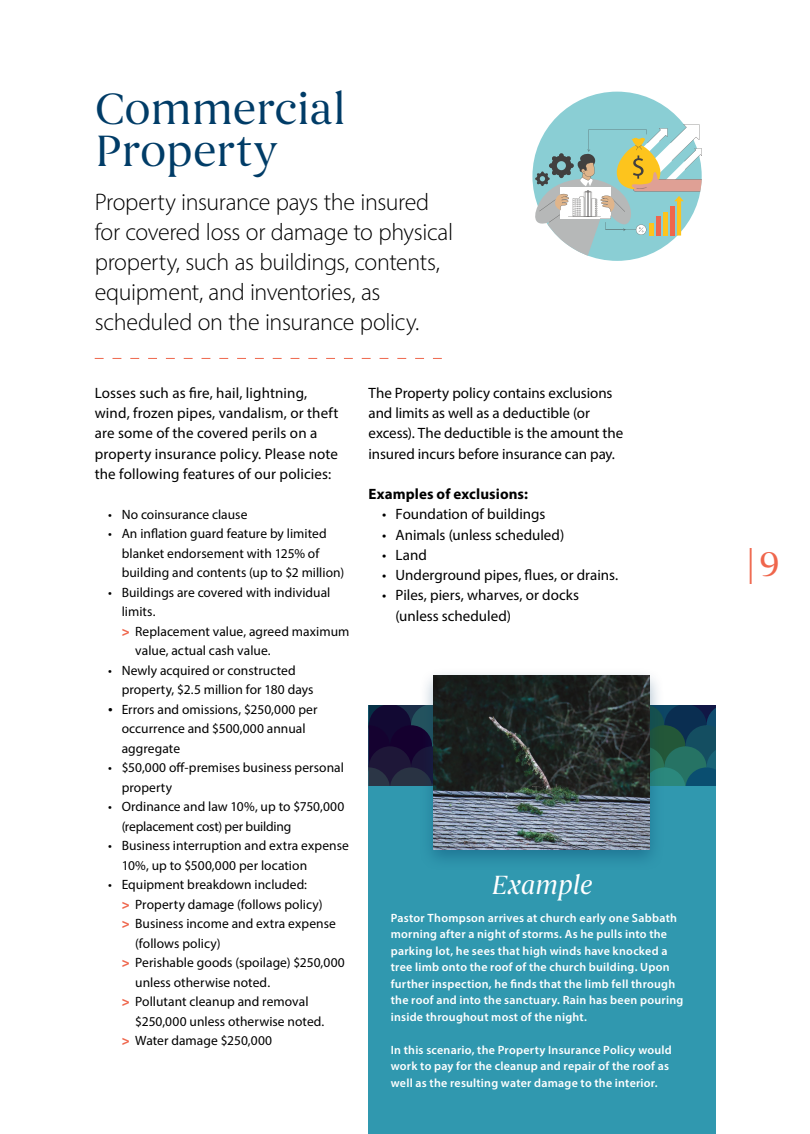
<style>
.page{position:relative;width:810px;height:1134px;background:#fff}
.page>*{position:absolute;margin:0;border:0;box-sizing:border-box;transform-origin:0 0}
.t1{font:45px/42px "Begum";letter-spacing:-.015em;color:#003c67}
.t2{font:300 36px "Begum";color:#ef664c}
.t3{font:italic 27px "Begum";letter-spacing:-.01em;color:#fff}
.t4{font:300 24px/30px "Myriad Pro";letter-spacing:-.015em;color:#000}
.t5{font:15px/20.2px "Myriad Pro";color:#000}
.t6{font:700 15px "Myriad Pro";letter-spacing:.005em;color:#000}
.t7{font:13.5px/19.5px "Myriad Pro";letter-spacing:.005em;color:#000}
.t8{font:600 12px/16.5px "Myriad Pro";letter-spacing:.02em;color:#fff}
.s1{font-weight:900;color:#ef664c}
.s2{font-size:16.5px}
.s3{font-weight:400}
</style>
<div class="page">
<svg style="left:95px;top:358px;width:347px;height:1px"></svg>
<div style="left:532px;top:92px;width:170px;height:169px;background:#8aced4;border-radius:50%"></div>
<svg style="left:532px;top:124px;width:170px;height:132px"></svg>
<div style="left:368px;top:706px;width:348px;height:428px;background:#3098af"></div>
<svg style="left:368px;top:705px;width:348px;height:81px;background:#18344b"></svg>
<div style="left:418px;top:668px;width:247px;height:204px;background:#003c67;opacity:.37"></div>
<img style="left:434px;top:676px;width:216px;height:174px">
<h1 class="t1" style="left:95px;top:89px;width:253px">Commercial<br>Property</h1>
<h3 class="t4" style="left:95px;top:187px;width:360px">Property insurance pays the insured for covered loss or damage to physical property, such as buildings, contents, equipment, and inventories, as scheduled on the insurance policy.</h3>
<p class="t5" style="left:95px;top:383px;width:245px">Losses such as fire, hail, lightning, wind, frozen pipes, vandalism, or theft are some of the covered perils on a property insurance policy. Please note the following features of our policies:</p>
<p class="t7" style="left:108px;top:504px;width:141px">• No coinsurance clause</p>
<p class="t7" style="left:122px;top:524px;width:224px;text-indent:-14px">• An inflation guard feature by limited blanket endorsement with 125% of building and contents (up to $2 million)</p>
<p class="t7" style="left:108px;top:582px;width:224px">• Buildings are covered with individual</p>
<p class="t7" style="left:122px;top:602px;width:35px">limits.</p>
<p class="t7" style="left:122px;top:621px;width:229px"><span class="s1">&gt;</span> Replacement value, agreed maximum</p>
<p class="t7" style="left:135px;top:641px;width:137px">value, actual cash value.</p>
<p class="t7" style="left:122px;top:660px;width:193px;text-indent:-14px">• Newly acquired or constructed property, $2.5 million for 180 days</p>
<p class="t7" style="left:122px;top:699px;width:197px;text-indent:-14px"><span class="s2">•</span> Errors and omissions, $250,000 per occurrence and $500,000 annual aggregate</p>
<p class="t7" style="left:122px;top:758px;width:224px;text-indent:-14px">• $50,000 off-premises business personal property</p>
<p class="t7" style="left:122px;top:797px;width:224px;text-indent:-14px">• Ordinance and law 10%, up to $750,000 (replacement cost) per building</p>
<p class="t7" style="left:122px;top:836px;width:229px;text-indent:-14px">• Business interruption and extra expense<br>10%, up to $500,000 per location</p>
<p class="t7" style="left:108px;top:875px;width:200px">• Equipment breakdown included:</p>
<p class="t7" style="left:122px;top:894px;width:202px"><span class="s1">&gt;</span> Property damage (follows policy)</p>
<p class="t7" style="left:122px;top:914px;width:216px"><span class="s1">&gt;</span> Business income and extra expense</p>
<p class="t7" style="left:135px;top:933px;width:87px">(follows policy)</p>
<p class="t7" style="left:122px;top:953px;width:225px"><span class="s1">&gt;</span> Perishable goods (spoilage) $250,000</p>
<p class="t7" style="left:135px;top:972px;width:136px">unless otherwise noted.</p>
<p class="t7" style="left:122px;top:992px;width:188px"><span class="s1">&gt;</span> Pollutant cleanup and removal</p>
<p class="t7" style="left:135px;top:1011px;width:191px">$250,000 unless otherwise noted.</p>
<p class="t7" style="left:122px;top:1031px;width:152px"><span class="s1">&gt;</span> Water damage $250,000</p>
<p class="t5" style="left:369px;top:383px;width:256px">The Property policy contains exclusions and limits as well as a deductible (or excess). The deductible is the amount the insured incurs before insurance can pay.</p>
<p class="t6" style="left:369px;top:484px;width:161px">Examples of exclusions:</p>
<p class="t5" style="left:382px;top:504px;width:165px">• Foundation of buildings</p>
<p class="t5" style="left:382px;top:524px;width:184px">• Animals (unless scheduled)</p>
<p class="t5" style="left:382px;top:545px;width:46px">• Land</p>
<p class="t5" style="left:382px;top:565px;width:238px">• Underground pipes, flues, or drains.</p>
<p class="t5" style="left:396px;top:585px;width:185px;text-indent:-14px">• Piles, piers, wharves, or docks (unless scheduled)</p>
<h3 class="t3" style="left:491px;top:869px;width:103px">Example</h3>
<p class="t8" style="left:391px;top:909px;width:294px">Pastor Thompson arrives at church early one Sabbath morning after a night of storms. As he pulls into the parking lot, he sees that high winds have knocked a tree limb onto the roof of the church building. Upon further inspection, he finds that the limb fell through the roof and into the sanctuary. Rain has been pouring inside throughout most of the night.</p>
<p class="t8" style="left:391px;top:1041px;width:283px">In this scenario, the Property Insurance Policy would work to pay for the cleanup and repair of the roof as well as the resulting water damage to the interior.</p>
<h2 class="t2" style="left:746px;top:541px;width:35px">| <span class="s3">9</span></h2>
</div>
